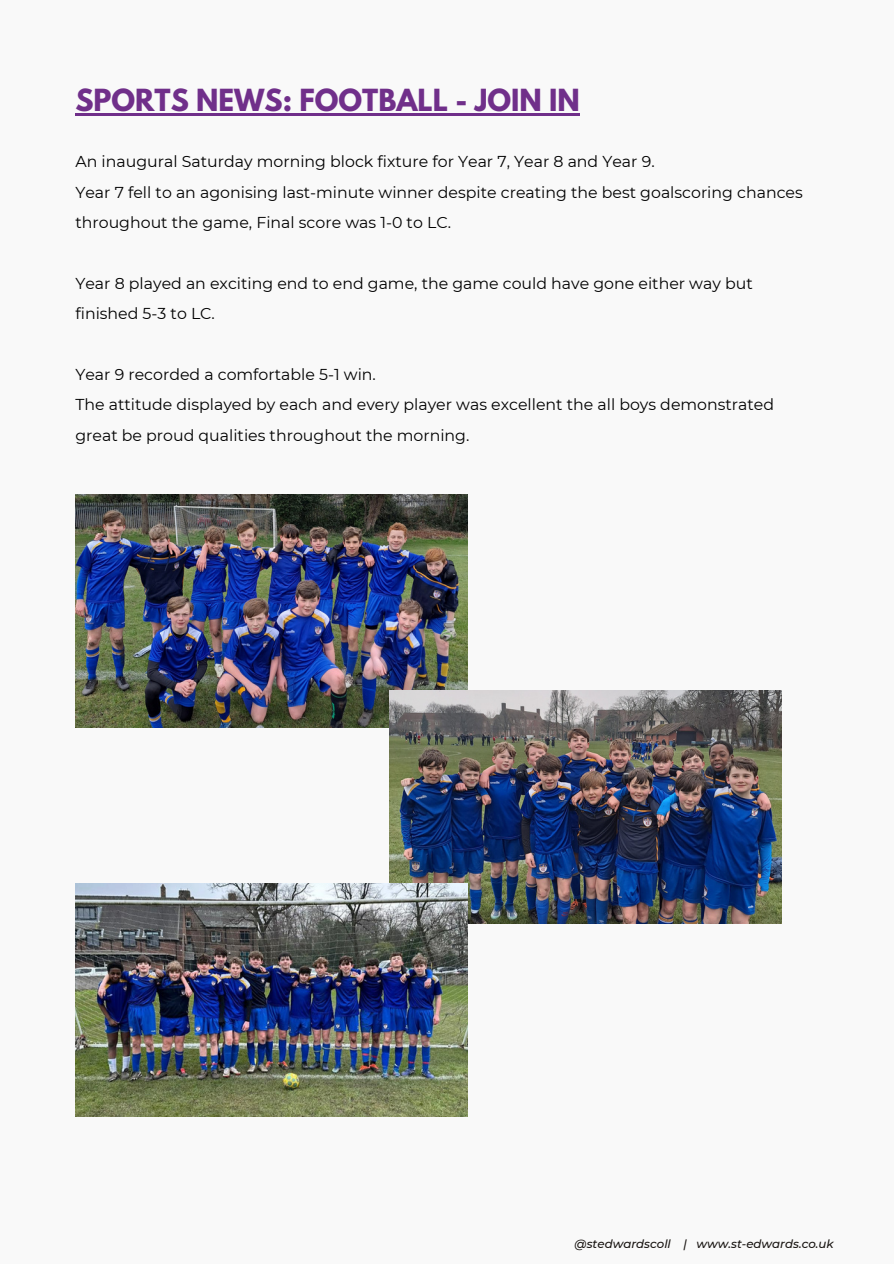
<style>
.page{position:relative;width:894px;height:1264px;background:#fff}
.page>*{position:absolute;margin:0;border:0;box-sizing:border-box;transform-origin:0 0}
.t1{font:700 27px "League Spartan";color:#702f8a}
.t2{font:15.75px/30.3px "Montserrat";color:#000}
.t3{font:italic 500 11.7px "Montserrat";color:#171310}
</style>
<div class="page">
<div style="left:0;top:0;width:893px;height:1263px;background:#f9f9f9"></div>
<img style="left:75px;top:494px;width:392px;height:233px">
<hr style="left:75px;top:114px;width:504px;height:2px;background:#702f8a">
<img style="left:389px;top:690px;width:392px;height:233px">
<img style="left:75px;top:883px;width:392px;height:233px">
<h1 class="t1" style="left:75px;top:87px;width:505px">SPORTS NEWS: FOOTBALL - JOIN IN</h1>
<p class="t2" style="left:75px;top:146px;width:728px">An inaugural Saturday morning block fixture for Year 7, Year 8 and Year 9.<br>Year 7 fell to an agonising last-minute winner despite creating the best goalscoring chances throughout the game, Final score was 1-0 to LC.</p>
<p class="t2" style="left:75px;top:268px;width:678px">Year 8 played an exciting end to end game, the game could have gone either way but finished 5-3 to LC.</p>
<p class="t2" style="left:75px;top:359px;width:700px">Year 9 recorded a comfortable 5-1 win.<br>The attitude displayed by each and every player was excellent the all boys demonstrated great be proud qualities throughout the morning.</p>
<p class="t3" style="left:574px;top:1236px;width:260px">@stedwardscoll | www.st-edwards.co.uk</p>
</div>
